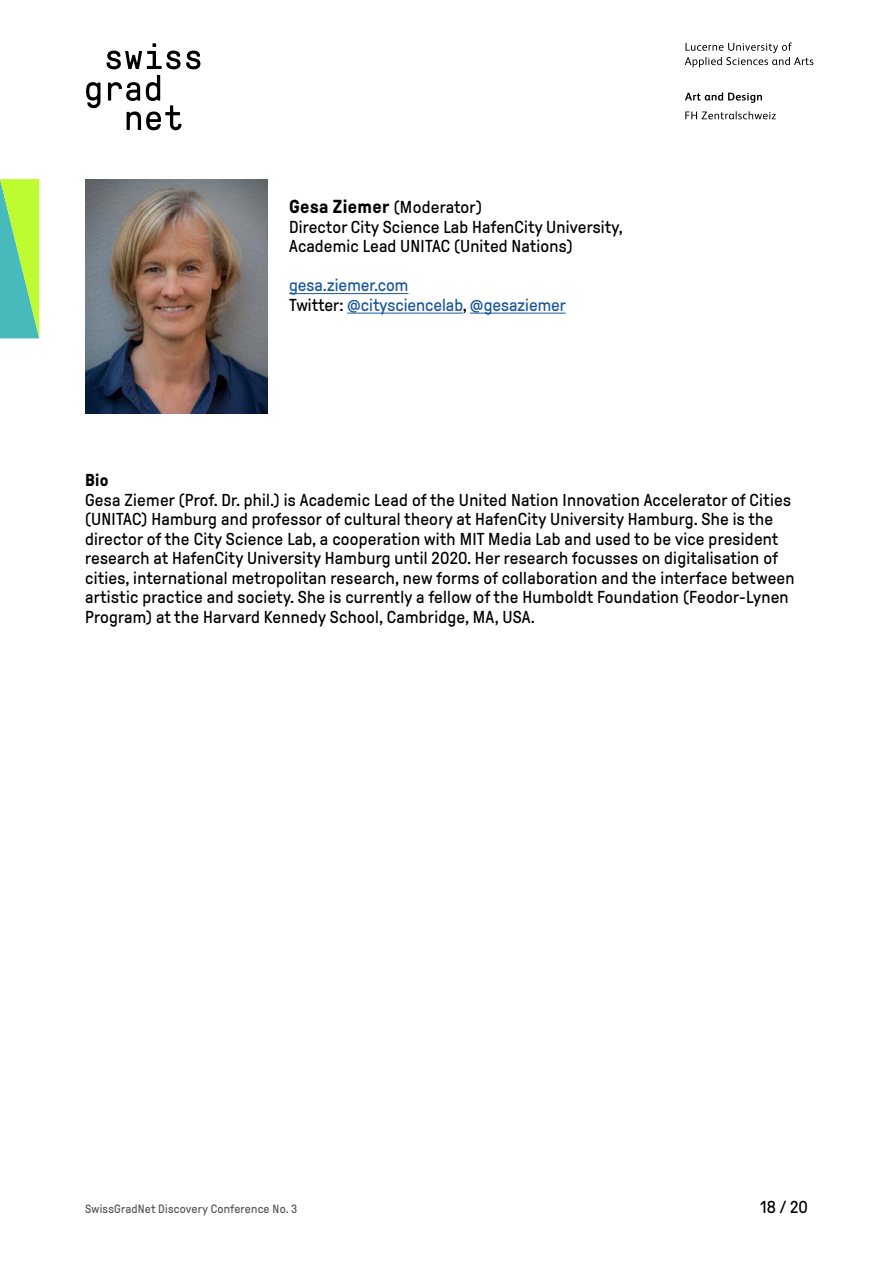
<style>
.page{position:relative;width:893px;height:1263px;background:#fff}
.page>*{position:absolute;margin:0;border:0;box-sizing:border-box;transform-origin:0 0}
.t1{font:17.25px/19.5px "GT Pressura";letter-spacing:.015em;color:#000}
.t2{font:17.25px/19.5px "GT Pressura";color:#1b5899}
.t3{font:700 17.25px "GT Pressura";color:#000}
.t4{font:12px "GT Pressura";letter-spacing:.02em;color:#555756}
.s1{font-weight:700;font-size:18.75px}
.s2{color:#000}
</style>
<div class="page">
<svg style="left:685px;top:43px;width:128px;height:24px"></svg>
<svg style="left:685px;top:92px;width:77px;height:11px"></svg>
<svg style="left:685px;top:111px;width:91px;height:8px"></svg>
<svg style="left:107px;top:43px;width:93px;height:26px"></svg>
<svg style="left:86px;top:82px;width:14px;height:26px"></svg>
<svg style="left:108px;top:75px;width:74px;height:55px"></svg>
<hr style="left:289px;top:293px;width:119px;height:1px;background:#1b5899">
<hr style="left:347px;top:313px;width:116px;height:1px;background:#1b5899">
<hr style="left:470px;top:313px;width:96px;height:1px;background:#1b5899">
<svg style="left:0;top:179px;width:39px;height:159px;background:#83da76"></svg>
<img style="left:85px;top:179px;width:182px;height:234px">
<p class="t1" style="left:289px;top:198px;width:335px"><span class="s1">Gesa Ziemer</span> (Moderator)<br>Director City Science Lab HafenCity University,<br>Academic Lead UNITAC (United Nations)</p>
<p class="t2" style="left:289px;top:276px;width:278px">gesa.ziemer.com<br><span class="s2">Twitter:</span> @citysciencelab<span class="s2">,</span> @gesaziemer</p>
<p class="t3" style="left:85px;top:471px;width:25px">Bio</p>
<p class="t1" style="left:85px;top:490px;width:711px">Gesa Ziemer (Prof. Dr. phil.) is Academic Lead of the United Nation Innovation Accelerator of Cities (UNITAC) Hamburg and professor of cultural theory at HafenCity University Hamburg. She is the director of the City Science Lab, a cooperation with MIT Media Lab and used to be vice president research at HafenCity University Hamburg until 2020. Her research focusses on digitalisation of cities, international metropolitan research, new forms of collaboration and the interface between artistic practice and society. She is currently a fellow of the Humboldt Foundation (Feodor-Lynen Program) at the Harvard Kennedy School, Cambridge, MA, USA.</p>
<p class="t4" style="left:85px;top:1202px;width:214px">SwissGradNet Discovery Conference No. 3</p>
<p class="t1" style="left:760px;top:1197px;width:49px">18 / 20</p>
</div>
